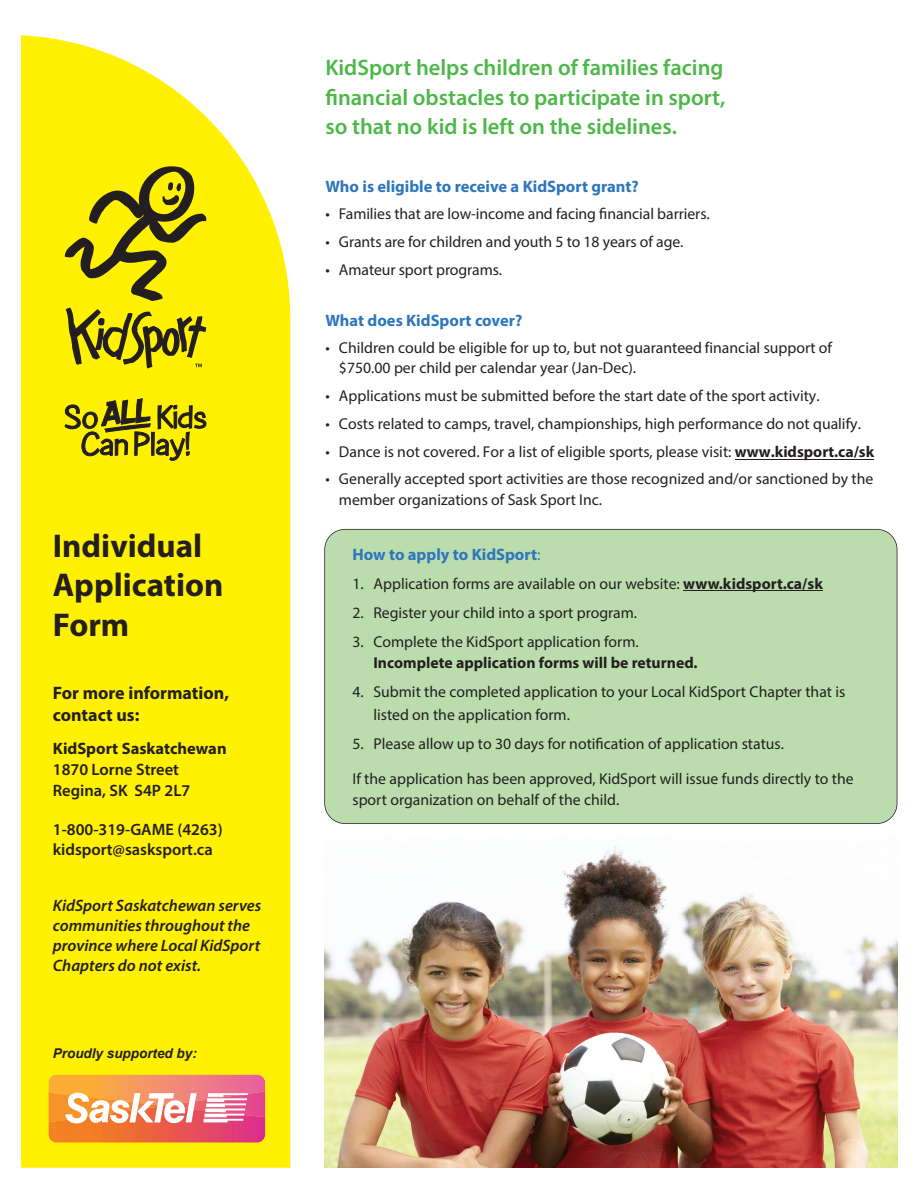
<style>
.page{position:relative;width:918px;height:1188px;background:#fff}
.page>*{position:absolute;margin:0;border:0;box-sizing:border-box;transform-origin:0 0}
.t1{font:700 33px/39.6px "Myriad Pro";color:#231f20}
.t2{font:600 22.5px/30px "Myriad Pro";color:#4cb848;text-align:justify}
.t3{font:700 18px/21.6px "Myriad Pro";color:#231f20}
.t4{font:italic 600 16.5px/19.8px "Myriad Pro";color:#231f20}
.t5{font:700 16.5px "Myriad Pro";color:#2e76bc}
.t6{font:600 16.5px/20.7px "Myriad Pro";color:#231f20}
.t7{font:700 16.5px "Myriad Pro";color:#231f20}
.t8{font:15.75px/20.4px "Myriad Pro";color:#231f20}
.t9{font:700 15.75px "Myriad Pro";color:#231f20}
.t10{font:italic 700 13.5px "Arial";color:#231f20}
.s1{font-weight:700}
.s2{font-weight:400}
</style>
<div class="page">
<svg style="left:21px;top:35px;width:269px;height:1133px;background:#fef112"></svg>
<svg style="left:65px;top:166px;width:141px;height:135px;background:#c2b609"></svg>
<svg style="left:66px;top:308px;width:140px;height:60px;background:#b2a70b"></svg>
<img style="left:48px;top:1075px;width:217px;height:18px">
<img style="left:197px;top:1091px;width:68px;height:15px">
<img style="left:48px;top:1093px;width:17px;height:13px">
<img style="left:48px;top:1106px;width:217px;height:37px">
<svg style="left:65px;top:1090px;width:132px;height:40px"></svg>
<svg style="left:204px;top:1093px;width:44px;height:29px"></svg>
<svg style="left:65px;top:398px;width:141px;height:63px;background:#b8ad0a"></svg>
<img style="left:324px;top:846px;width:573px;height:322px">
<div style="left:324px;top:529px;width:573px;height:295px;background:#bbddae"></div>
<hr style="left:735px;top:459px;width:139px;height:1px;background:#231f20">
<hr style="left:683px;top:590px;width:140px;height:1px;background:#231f20">
<h1 class="t1" style="left:53px;top:528px;width:172px">Individual<br>Application<br>Form</h1>
<p class="t3" style="left:53px;top:683px;width:178px">For more information, contact us:</p>
<p class="t7" style="left:53px;top:742px;width:175px">KidSport Saskatchewan</p>
<p class="t6" style="left:53px;top:760px;width:139px">1870 Lorne Street<br>Regina, SK S4P 2L7</p>
<p class="t6" style="left:53px;top:820px;width:171px">1-800-319-GAME (4263) kidsport@sasksport.ca</p>
<p class="t4" style="left:53px;top:897px;width:210px">KidSport Saskatchewan serves communities throughout the province where Local KidSport<br>Chapters do not exist.</p>
<p class="t10" style="left:53px;top:1046px;width:146px">Proudly supported by:</p>
<h2 class="t2" style="left:325px;top:54px;width:401px">KidSport helps children of families facing financial obstacles to participate in sport, so that no kid is left on the sidelines.</h2>
<p class="t5" style="left:325px;top:181px;width:315px">Who is eligible to receive a KidSport grant?</p>
<p class="t8" style="left:325px;top:205px;width:386px">• Families that are low-income and facing financial barriers.</p>
<p class="t8" style="left:325px;top:233px;width:359px">• Grants are for children and youth 5 to 18 years of age.</p>
<p class="t8" style="left:325px;top:260px;width:178px">• Amateur sport programs.</p>
<p class="t5" style="left:325px;top:314px;width:199px">What does KidSport cover?</p>
<p class="t8" style="left:339px;top:338px;width:495px;text-indent:-13px">• Children could be eligible for up to, but not guaranteed financial support of $750.00 per child per calendar year (Jan-Dec).</p>
<p class="t8" style="left:325px;top:387px;width:496px">• Applications must be submitted before the start date of the sport activity.</p>
<p class="t8" style="left:325px;top:415px;width:537px">• Costs related to camps, travel, championships, high performance do not qualify.</p>
<p class="t8" style="left:325px;top:442px;width:550px">• Dance is not covered. For a list of eligible sports, please visit: <span class="s1">www.kidsport.ca/sk</span></p>
<p class="t8" style="left:339px;top:469px;width:536px;line-height:21px;text-indent:-13px">• Generally accepted sport activities are those recognized and/or sanctioned by the member organizations of Sask Sport Inc.</p>
<p class="t5" style="left:352px;top:548px;width:190px">How to apply to KidSport<span class="s2">:</span></p>
<p class="t8" style="left:352px;top:574px;width:472px">1. Application forms are available on our website: <span class="s1">www.kidsport.ca/sk</span></p>
<p class="t8" style="left:352px;top:603px;width:286px">2. Register your child into a sport program.</p>
<p class="t8" style="left:352px;top:633px;width:288px">3. Complete the KidSport application form.</p>
<p class="t9" style="left:373px;top:657px;width:326px">Incomplete application forms will be returned.</p>
<p class="t8" style="left:373px;top:682px;width:474px;line-height:22.5px;text-indent:-21px">4. Submit the completed application to your Local KidSport Chapter that is listed on the application form.</p>
<p class="t8" style="left:352px;top:728px;width:503px;line-height:34.5px">5. Please allow up to 30 days for notification of application status.<br>If the application has been approved, KidSport will issue funds directly to the</p>
<p class="t8" style="left:352px;top:790px;width:268px">sport organization on behalf of the child.</p>
</div>
